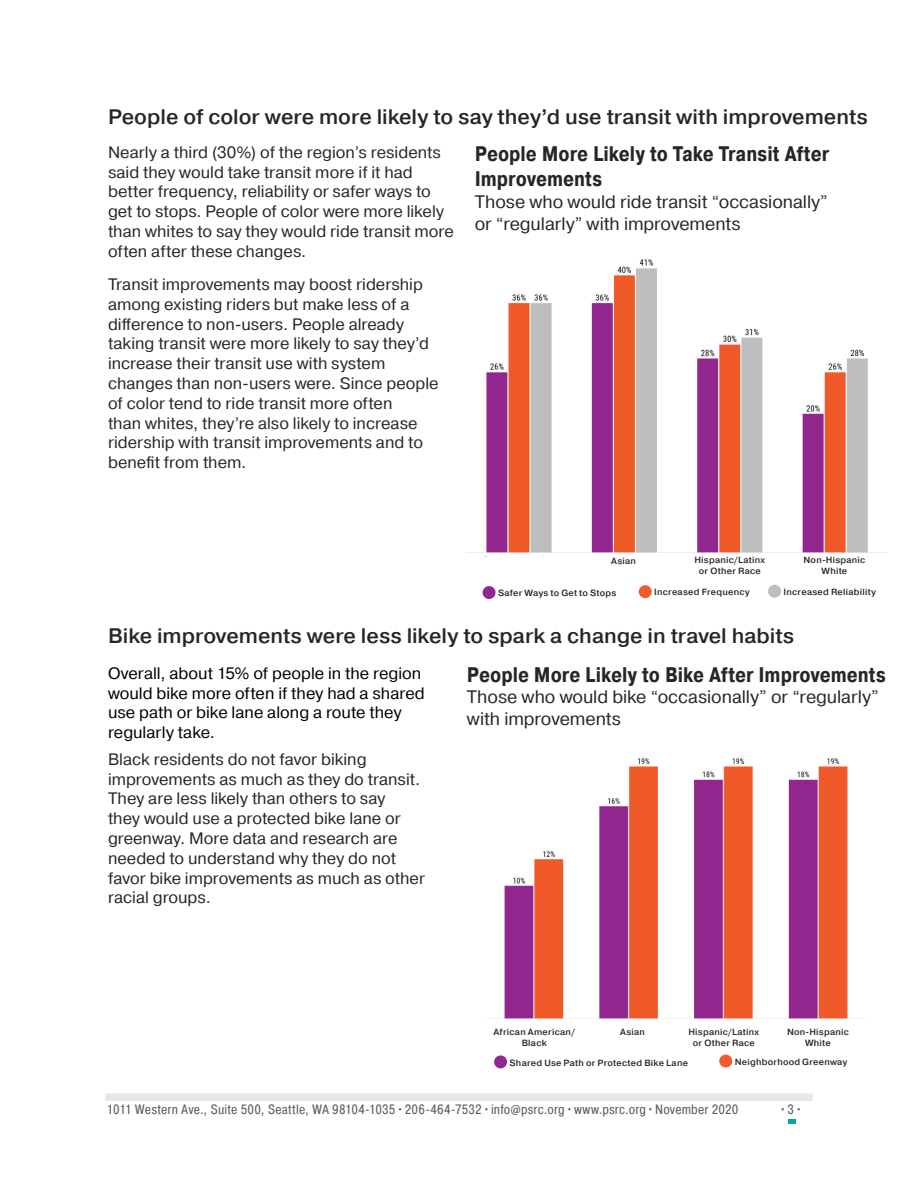
<style>
.page{position:relative;width:918px;height:1188px;background:#fff}
.page>*{position:absolute;margin:0;border:0;box-sizing:border-box;transform-origin:0 0}
.Subhead_2{font:500 21px "Pragmatica";color:#262626}
.t1{font:700 21px/25.2px "Pragmatica Cond";color:#262626}
.t2{font:18px/21.6px "Pragmatica";letter-spacing:-.005em;color:#262626}
.body_text_3{font:16.5px/19.8px "Pragmatica";color:#262626}
.Subhead_2-2{font:16.5px/19.8px "Pragmatica";color:#000}
.t3{font:13.5px "Pragmatica Cond";letter-spacing:.01em;color:#5c5c5c}
.t4{font:500 9px/10.8px "Pragmatica";letter-spacing:.025em;color:#262626;text-align:center}
</style>
<div class="page">
<svg style="left:788px;top:1119px;width:7px;height:5px"></svg>
<div style="left:105px;top:1093px;width:708px;height:8px;background:#e6e7e8"></div>
<img style="left:466px;top:259px;width:423px;height:294px">
<div style="left:483px;top:586px;width:13px;height:13px;background:#92278f;border-radius:50%"></div>
<div style="left:639px;top:585px;width:13px;height:13px;background:#f15a29;border-radius:50%"></div>
<div style="left:768px;top:585px;width:13px;height:13px;background:#bcbec0;border-radius:50%"></div>
<img style="left:486px;top:758px;width:380px;height:261px">
<div style="left:719px;top:1055px;width:13px;height:13px;background:#f15a29;border-radius:50%"></div>
<div style="left:494px;top:1055px;width:13px;height:13px;background:#92278f;border-radius:50%"></div>
<h3 class="Subhead_2" style="left:108px;top:104px;width:761px">People of color were more likely to say they’d use transit with improvements</h3>
<p class="body_text_3" style="left:108px;top:143px;width:347px">Nearly a third (30%) of the region’s residents said they would take transit more if it had better frequency, reliability or safer ways to get to stops. People of color were more likely than whites to say they would ride transit more often after these changes.</p>
<p class="body_text_3" style="left:108px;top:275px;width:332px">Transit improvements may boost ridership among existing riders but make less of a difference to non-users. People already taking transit were more likely to say they’d increase their transit use with system changes than non-users were. Since people of color tend to ride transit more often<br>than whites, they’re also likely to increase ridership with transit improvements and to benefit from them.</p>
<p class="t1" style="left:475px;top:143px;width:356px">People More Likely to Take Transit After<br>Improvements</p>
<p class="t2" style="left:475px;top:191px;width:355px">Those who would ride transit “occasionally” or “regularly” with improvements</p>
<p class="t4" style="left:611px;top:556px;width:26px">Asian</p>
<p class="t4" style="left:694px;top:555px;width:72px">Hispanic/Latinx or Other Race</p>
<p class="t4" style="left:804px;top:555px;width:63px">Non-Hispanic<br>White</p>
<p class="t4" style="left:654px;top:587px;width:97px">Increased Frequency</p>
<p class="t4" style="left:784px;top:586px;width:94px">Increased Reliability</p>
<p class="t4" style="left:498px;top:588px;width:120px">Safer Ways to Get to Stops</p>
<h3 class="Subhead_2" style="left:108px;top:623px;width:688px">Bike improvements were less likely to spark a change in travel habits</h3>
<h3 class="Subhead_2-2" style="left:108px;top:664px;width:318px">Overall, about 15% of people in the region would bike more often if they had a shared use path or bike lane along a route they regularly take.</h3>
<h3 class="body_text_3" style="left:108px;top:750px;width:319px">Black residents do not favor biking improvements as much as they do transit.<br>They are less likely than others to say<br>they would use a protected bike lane or greenway. More data and research are needed to understand why they do not favor bike improvements as much as other racial groups.</h3>
<p class="t1" style="left:467px;top:663px;width:421px">People More Likely to Bike After Improvements</p>
<p class="t2" style="left:467px;top:687px;width:413px">Those who would bike “occasionally” or “regularly” with improvements</p>
<p class="t4" style="left:494px;top:1027px;width:83px">African American/<br>Black</p>
<p class="t4" style="left:620px;top:1027px;width:26px">Asian</p>
<p class="t4" style="left:510px;top:1057px;width:180px">Shared Use Path or Protected Bike Lane</p>
<p class="t4" style="left:688px;top:1027px;width:72px">Hispanic/Latinx or Other Race</p>
<p class="t4" style="left:787px;top:1027px;width:63px">Non-Hispanic<br>White</p>
<p class="t4" style="left:735px;top:1056px;width:114px">Neighborhood Greenway</p>
<p class="t3" style="left:107px;top:1101px;width:633px">1011 Western Ave., Suite 500, Seattle, WA 98104-1035•206-464-7532•info@psrc.org•www.psrc.org•November 2020</p>
<p class="t3" style="left:779px;top:1101px;width:25px">•3•</p>
</div>
